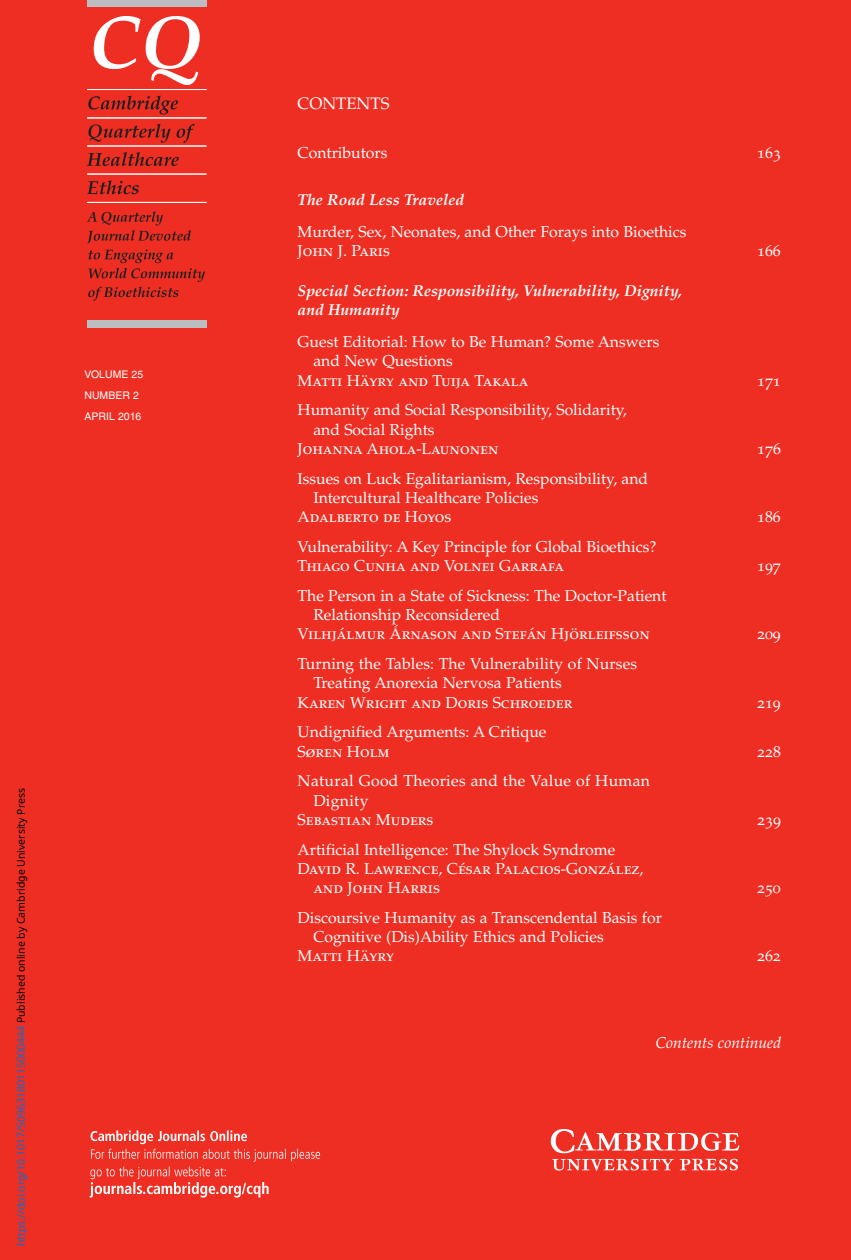
<style>
.page{position:relative;width:851px;height:1260px;background:#fff}
.page>*{position:absolute;margin:0;border:0;box-sizing:border-box;transform-origin:0 0}
.t1{font:16.62px "Palatino";color:#fff}
.t2{font:15.75px/19.2px "Palatino";color:#fff}
.t3{font:15.75px "Palatino SC";color:#fff}
.t4{font:15.75px/19.2px "Palatino Bold Italic Os F";color:#fff}
.t5{font:15.75px "Palatino";letter-spacing:.02em;color:#fff}
.t6{font:15.75px "Palatino Italic Os F";color:#fff}
.t7{font:10.5px "Noto Sans";color:#0172cf}
.t8{font:10.5px/21px "Helvetica";color:#fff}
.s1{color:#000}
.s2{font-family:"Palatino Bold Italic Os F"}
.s3{font-family:"Palatino SC"}
</style>
<div class="page">
<div style="left:0;top:0;width:850px;height:1260px;background:#ee2e22"></div>
<div style="left:87px;top:321px;width:119px;height:7px;background:#bcbdc0"></div>
<div style="left:87px;top:0;width:119px;height:7px;background:#bcbdc0"></div>
<svg style="left:87px;top:211px;width:104px;height:32px"></svg>
<svg style="left:88px;top:249px;width:117px;height:52px"></svg>
<svg style="left:94px;top:16px;width:106px;height:69px"></svg>
<hr style="left:87px;top:89px;width:119px;height:1px;background:#fff">
<hr style="left:87px;top:118px;width:119px;height:1px;background:#fff">
<hr style="left:87px;top:146px;width:119px;height:1px;background:#fff">
<hr style="left:87px;top:174px;width:119px;height:1px;background:#fff">
<hr style="left:87px;top:202px;width:119px;height:1px;background:#fff">
<svg style="left:88px;top:96px;width:90px;height:18px"></svg>
<svg style="left:88px;top:124px;width:107px;height:19px"></svg>
<svg style="left:87px;top:152px;width:92px;height:14px"></svg>
<svg style="left:87px;top:180px;width:52px;height:14px"></svg>
<svg style="left:89px;top:1129px;width:651px;height:69px"></svg>
<p class="t8" style="left:84px;top:365px;width:60px">VOLUME 25<br>NUMBER 2<br>APRIL 2016</p>
<p class="t7" style="left:14px;top:1246px;width:460px;rotate:-90deg">https://doi.org/10.1017/S0963180115000444 <span class="s1">Published online by Cambridge University Press</span></p>
<p class="t1" style="left:297px;top:97px;width:93px">CONTENTS</p>
<p class="t2" style="left:297px;top:145px;width:91px">Contributors</p>
<p class="t3" style="left:757px;top:147px;width:25px">163</p>
<p class="t2" style="left:297px;top:186px;width:390px;line-height:31.8px"><span class="s2">The Road Less Traveled<br></span>Murder, Sex, Neonates, and Other Forays into Bioethics</p>
<p class="t3" style="left:297px;top:245px;width:94px">John J. Paris</p>
<p class="t3" style="left:757px;top:245px;width:25px">166</p>
<p class="t4" style="left:297px;top:283px;width:386px">Special Section: Responsibility, Vulnerability, Dignity, and Humanity</p>
<p class="t2" style="left:297px;top:334px;width:363px">Guest Editorial: How to Be Human? Some Answers</p>
<p class="t2" style="left:313px;top:353px;width:141px">and New Questions</p>
<p class="t3" style="left:297px;top:374px;width:232px">Matti Häyry and Tuija Takala</p>
<p class="t3" style="left:757px;top:374px;width:25px">171</p>
<p class="t2" style="left:297px;top:402px;width:331px">Humanity and Social Responsibility, Solidarity,</p>
<p class="t2" style="left:313px;top:422px;width:123px">and Social Rights</p>
<p class="t3" style="left:297px;top:442px;width:202px">Johanna Ahola-Launonen</p>
<p class="t3" style="left:757px;top:442px;width:25px">176</p>
<p class="t2" style="left:297px;top:471px;width:352px">Issues on Luck Egalitarianism, Responsibility, and</p>
<p class="t2" style="left:313px;top:490px;width:226px">Intercultural Healthcare Policies</p>
<p class="t3" style="left:297px;top:511px;width:155px">Adalberto de Hoyos</p>
<p class="t3" style="left:757px;top:511px;width:25px">186</p>
<p class="t2" style="left:297px;top:539px;width:360px">Vulnerability: A Key Principle for Global Bioethics?<br><span class="s3">Thiago Cunha and Volnei Garrafa</span></p>
<p class="t3" style="left:757px;top:560px;width:25px">197</p>
<p class="t2" style="left:297px;top:588px;width:370px">The Person in a State of Sickness: The Doctor-Patient</p>
<p class="t2" style="left:313px;top:607px;width:188px">Relationship Reconsidered</p>
<p class="t3" style="left:297px;top:628px;width:354px">Vilhjálmur Árnason and Stefán Hjörleifsson</p>
<p class="t3" style="left:757px;top:628px;width:25px">209</p>
<p class="t2" style="left:297px;top:656px;width:341px">Turning the Tables: The Vulnerability of Nurses</p>
<p class="t2" style="left:313px;top:675px;width:250px">Treating Anorexia Nervosa Patients</p>
<p class="t3" style="left:297px;top:696px;width:276px">Karen Wright and Doris Schroeder</p>
<p class="t3" style="left:757px;top:696px;width:25px">219</p>
<p class="t2" style="left:297px;top:724px;width:250px">Undignified Arguments: A Critique<br><span class="s3">Søren Holm</span></p>
<p class="t3" style="left:757px;top:745px;width:25px">228</p>
<p class="t5" style="left:297px;top:775px;width:354px">Natural Good Theories and the Value of Human</p>
<p class="t5" style="left:313px;top:794px;width:57px">Dignity</p>
<p class="t3" style="left:297px;top:813px;width:137px">Sebastian Muders</p>
<p class="t3" style="left:757px;top:813px;width:25px">239</p>
<p class="t2" style="left:297px;top:842px;width:319px">Artificial Intelligence: The Shylock Syndrome</p>
<p class="t3" style="left:297px;top:862px;width:347px">David R. Lawrence, César Palacios-González,</p>
<p class="t3" style="left:313px;top:882px;width:128px">and John Harris</p>
<p class="t3" style="left:757px;top:882px;width:25px">250</p>
<p class="t2" style="left:297px;top:910px;width:366px">Discoursive Humanity as a Transcendental Basis for</p>
<p class="t2" style="left:313px;top:929px;width:292px">Cognitive (Dis)Ability Ethics and Policies</p>
<p class="t3" style="left:297px;top:950px;width:98px">Matti Häyry</p>
<p class="t3" style="left:757px;top:950px;width:25px">262</p>
<p class="t6" style="left:655px;top:1037px;width:127px">Contents continued</p>
</div>
